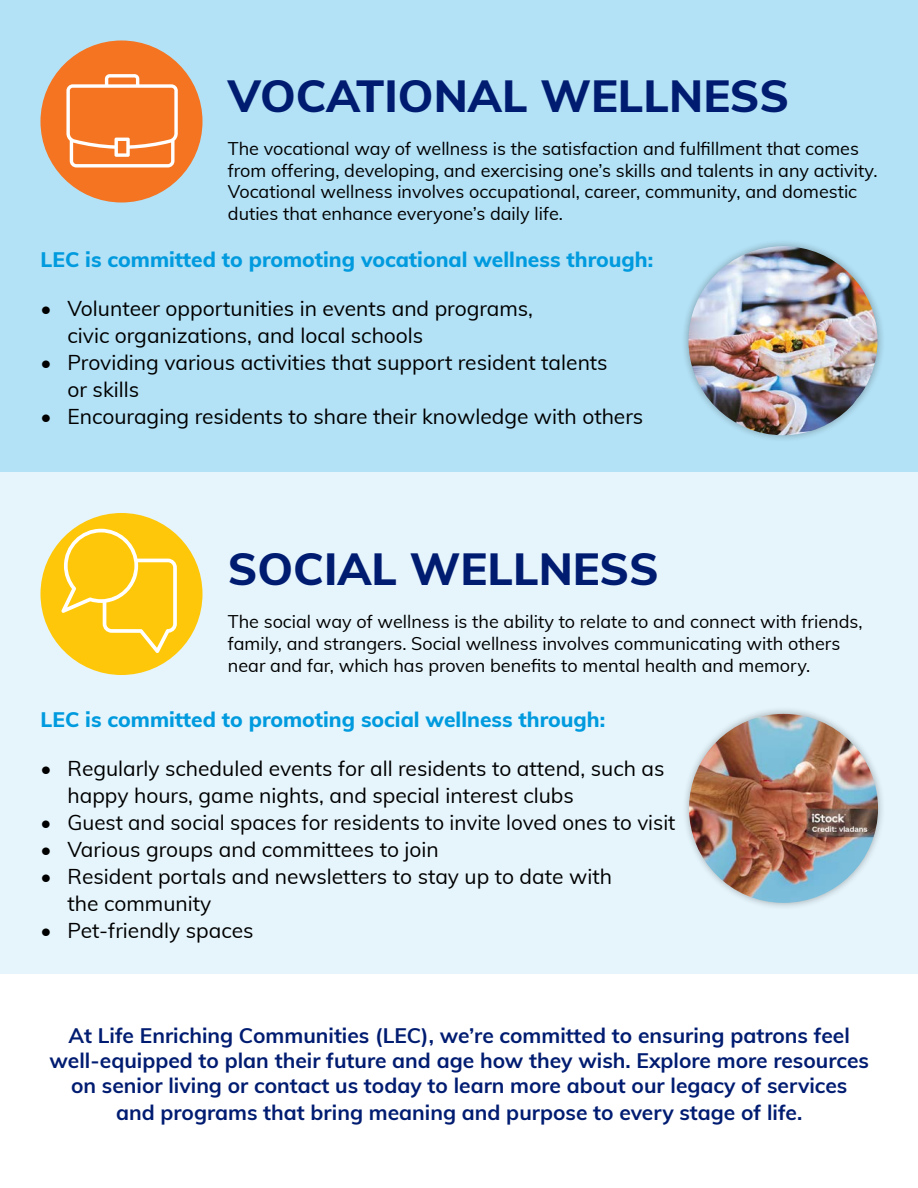
<style>
.page{position:relative;width:918px;height:1188px;background:#fff}
.page>*{position:absolute;margin:0;border:0;box-sizing:border-box;transform-origin:0 0}
.t1{font:800 45px "Muli";color:#001c71}
.t2{font:21px/27px "Muli";color:#000}
.t3{font:700 21px/25.8px "Muli";color:#001c71;text-align:center}
.t4{font:800 21px "Muli";color:#009ade}
.t5{font:18px/21.6px "Muli";color:#000}
</style>
<div class="page">
<div style="left:0;top:0;width:918px;height:472px;background:#b3e1f5"></div>
<div style="left:0;top:472px;width:918px;height:502px;background:#e6f5fc"></div>
<div style="left:40px;top:40px;width:162px;height:162px;background:#f47421;border-radius:50%"></div>
<svg style="left:66px;top:74px;width:112px;height:93px"></svg>
<div style="left:681px;top:238px;width:204px;height:205px;background:#000;opacity:.3"></div>
<img style="left:688px;top:246px;width:190px;height:189px;border-radius:94px">
<div style="left:40px;top:513px;width:162px;height:162px;background:#ffc709;border-radius:50%"></div>
<svg style="left:61px;top:529px;width:116px;height:124px"></svg>
<div style="left:681px;top:706px;width:205px;height:205px;background:#000;opacity:.3"></div>
<img style="left:689px;top:714px;width:189px;height:189px;border-radius:94px">
<h1 class="t1" style="left:228px;top:63px;width:563px">VOCATIONAL WELLNESS</h1>
<p class="t5" style="left:228px;top:137px;width:651px">The vocational way of wellness is the satisfaction and fulfillment that comes from offering, developing, and exercising one’s skills and talents in any activity.<br>Vocational wellness involves occupational, career, community, and domestic duties that enhance everyone’s daily life.</p>
<p class="t4" style="left:40px;top:244px;width:614px">LEC is committed to promoting vocational wellness through:</p>
<p class="t2" style="left:68px;top:294px;width:467px;text-indent:-27px">• Volunteer opportunities in events and programs, civic organizations, and local schools</p>
<p class="t2" style="left:68px;top:348px;width:542px;text-indent:-27px">• Providing various activities that support resident talents or skills</p>
<p class="t2" style="left:40px;top:402px;width:604px">• Encouraging residents to share their knowledge with others</p>
<h1 class="t1" style="left:228px;top:536px;width:432px">SOCIAL WELLNESS</h1>
<p class="t5" style="left:228px;top:610px;width:636px">The social way of wellness is the ability to relate to and connect with friends, family, and strangers. Social wellness involves communicating with others near and far, which has proven benefits to mental health and memory.</p>
<p class="t4" style="left:40px;top:704px;width:566px">LEC is committed to promoting social wellness through:</p>
<p class="t2" style="left:68px;top:754px;width:599px;text-indent:-27px">• Regularly scheduled events for all residents to attend, such as happy hours, game nights, and special interest clubs</p>
<p class="t2" style="left:40px;top:808px;width:636px">• Guest and social spaces for residents to invite loved ones to visit</p>
<p class="t2" style="left:40px;top:835px;width:400px">• Various groups and committees to join</p>
<p class="t2" style="left:68px;top:862px;width:546px;text-indent:-27px">• Resident portals and newsletters to stay up to date with the community</p>
<p class="t2" style="left:40px;top:916px;width:215px">• Pet-friendly spaces</p>
<p class="t3" style="left:50px;top:1021px;width:821px">At Life Enriching Communities (LEC), we’re committed to ensuring patrons feel well-equipped to plan their future and age how they wish. Explore more resources on senior living or contact us today to learn more about our legacy of services and programs that bring meaning and purpose to every stage of life.</p>
</div>
